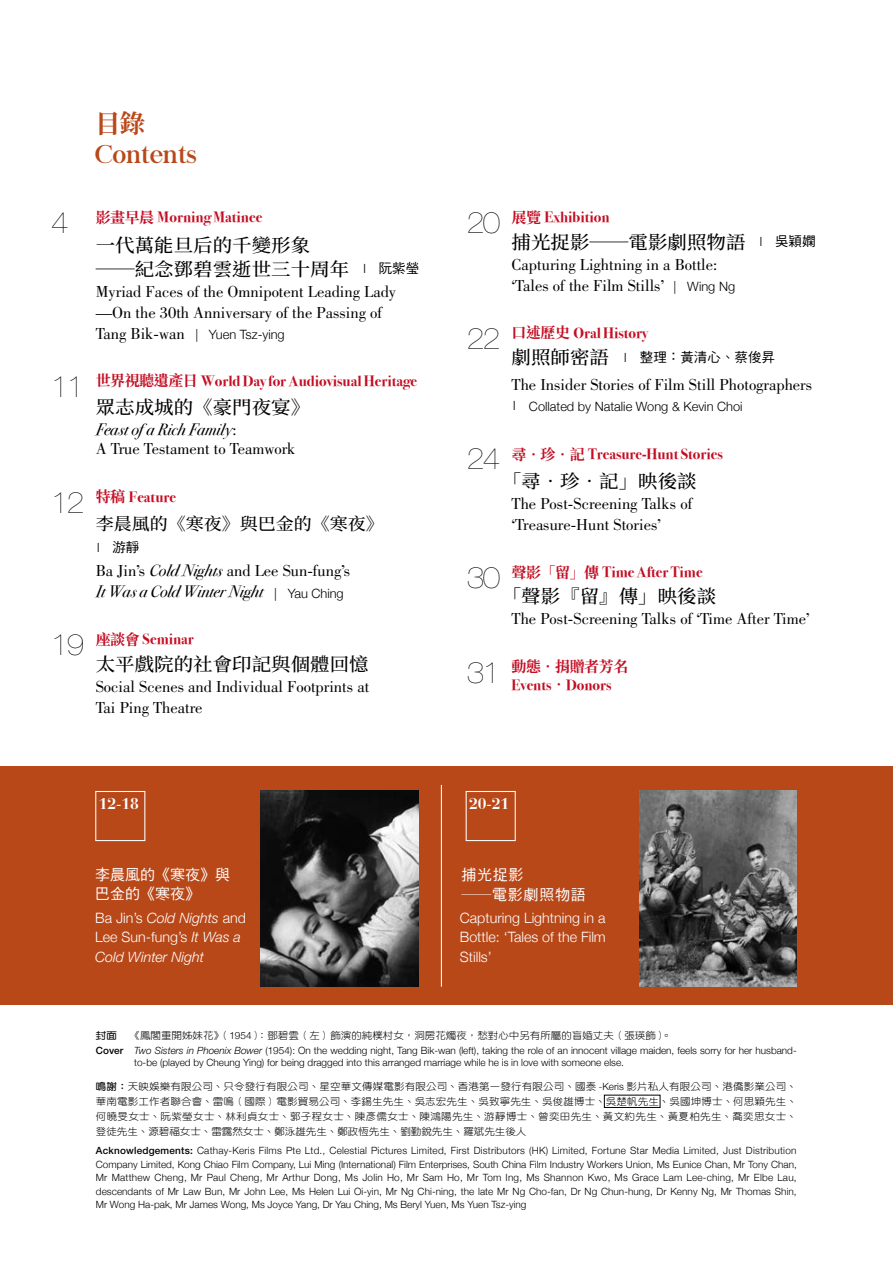
<style>
.page{position:relative;width:893px;height:1263px;background:#fff}
.page>*{position:absolute;margin:0;border:0;box-sizing:border-box;transform-origin:0 0}
.t1{font:25.5px "Chapaza";color:#b94819}
.t2{font:700 25.5px "Source Han Serif TC";color:#b94819}
.t3{font:500 18.6px/24px "Source Han Serif TC";color:#000;scale:1.05 1}
.t4{font:500 17.1px "Source Han Serif TC";color:#000;scale:1.05 1}
.t5{font:16.5px/21px "Bodoni";color:#000}
.t6{font:italic 16.5px "Bodoni Svty Two ITCTT";color:#000}
.t7{font:700 15.6px "Bauer Bodoni";color:#fff}
.t8{font:700 15px "Bodoni Svty Two ITCTT";color:#c30e23}
.t9{font:15px/19.5px "DF Hei Std W5";color:#fff}
.t10{font:15px/20.1px "DF Hei Std W5";letter-spacing:.05em;color:#fff}
.t11{font:700 15px "Source Han Serif TC";letter-spacing:-.03em;color:#c30e23}
.t12{font:italic 300 14.25px/19.5px "Helvetica Neue";color:#fff}
.t13{font:300 14.25px/19.5px "Helvetica Neue";color:#fff;text-align:justify}
.t14{font:13.5px "DF Hei Std W5";color:#000}
.t15{font:300 12.9px "Helvetica Neue";color:#000}
.t16{font:300 10.05px/13.5px "Helvetica Neue";color:#000}
.t17{font:10.05px/15px "DF Yuan Std W3";color:#000;text-align:justify;scale:1.05 1}
.t18{font:10.05px "DF Yuan Std W7";color:#000;scale:1.05 1}
.s1{font-family:"Helvetica Neue";font-weight:200;font-size:30px;color:#000}
.s2{font-family:"Source Han Serif TC"}
.s3{font-family:"DF Hei Std W5";font-weight:400;font-size:13.5px}
.s4{font-family:"Bodoni";font-weight:400;font-size:16.5px}
.s5{font-family:"Bodoni";font-style:normal}
.s6{font-family:"Bodoni Svty Two ITCTT";font-style:italic}
.s7{font-family:"Helvetica Neue";font-weight:300;font-style:normal;font-size:12.9px}
.s8{font-family:"Minion Pro"}
.s9{font-style:normal}
.s10{font-family:"Helvetica Neue";font-weight:300;font-size:12.9px}
.s11{font-family:"Source Han Serif TC";font-weight:500;font-size:18.6px}
.s12{font-family:"Koz Min Pr 6 N"}
.s13{font-family:"Helvetica Neue";font-weight:300}
.s14{font-weight:500}
.s15{font-style:italic}
.s16{font-family:"DF Yuan Std W7"}
</style>
<div class="page">
<div style="left:0;top:766px;width:893px;height:239px;background:#b94819"></div>
<hr style="left:441px;top:785px;width:1px;height:202px;background:#fff">
<div style="left:604px;top:1095px;width:56px;height:13px;border:1px solid #000"></div>
<div style="left:95px;top:791px;width:50px;height:50px;border:1px solid #fff"></div>
<img style="left:261px;top:791px;width:157px;height:195px">
<div style="left:466px;top:791px;width:50px;height:50px;border:1px solid #fff"></div>
<img style="left:640px;top:791px;width:157px;height:195px">
<h1 class="t2" style="left:95px;top:109px;width:52px">目錄</h1>
<h1 class="t1" style="left:95px;top:139px;width:103px">Contents</h1>
<h3 class="t8" style="left:51px;top:205px;width:213px"><span class="s1">4</span> <span class="s2">影畫早晨</span> Morning Matinee</h3>
<h2 class="t3" style="left:96px;top:233px;width:310px">一代萬能旦后的千變形象<br>―紀念鄧碧雲逝世三十周年 <span class="s3">| 阮紫瑩</span></h2>
<h3 class="t5" style="left:96px;top:281px;width:302px">Myriad Faces of the Omnipotent Leading Lady –On the 30th Anniversary of the Passing of</h3>
<p class="t15" style="left:96px;top:324px;width:191px"><span class="s4">Tang Bik-wan</span> | Yuen Tsz-ying</p>
<h3 class="t8" style="left:51px;top:368px;width:368px"><span class="s1">11</span> <span class="s2">世界視聽遺產日</span> World Day for Audiovisual Heritage</h3>
<h2 class="t3" style="left:96px;top:395px;width:206px">眾志成城的《豪門夜宴》</h2>
<h3 class="t6" style="left:96px;top:415px;width:142px">Feast of a Rich Family<span class="s5">:</span></h3>
<h3 class="t5" style="left:96px;top:438px;width:201px">A True Testament to Teamwork</h3>
<h3 class="t8" style="left:51px;top:484px;width:127px"><span class="s1">12</span> <span class="s2">特稿</span> Feature</h3>
<h3 class="t4" style="left:96px;top:514px;width:276px">李晨風的《寒夜》與巴金的《寒夜》</h3>
<h3 class="t14" style="left:97px;top:540px;width:44px">| 游靜</h3>
<h3 class="t5" style="left:96px;top:560px;width:256px">Ba Jin’s <span class="s6">Cold Nights</span> and Lee Sun-fung’s</h3>
<h3 class="t6" style="left:96px;top:577px;width:250px">It Was a Cold Winter Night <span class="s7">| Yau Ching</span></h3>
<h3 class="t8" style="left:51px;top:627px;width:144px"><span class="s1">19</span> <span class="s2">座談會</span> Seminar</h3>
<h2 class="t3" style="left:96px;top:652px;width:261px">太平戲院的社會印記與個體回憶</h2>
<h3 class="t5" style="left:96px;top:676px;width:275px">Social Scenes and Individual Footprints at<br>Tai Ping Theatre</h3>
<h3 class="t7" style="left:99px;top:794px;width:42px">12<span class="s8">-</span>18</h3>
<h3 class="t9" style="left:95px;top:864px;width:136px">李晨風的《寒夜》與巴金的《寒夜》</h3>
<h3 class="t12" style="left:95px;top:908px;width:152px"><span class="s9">Ba Jin’s</span> Cold Nights <span class="s9">and<br>Lee Sun-fung’s</span> It Was a<br>Cold Winter Night</h3>
<h3 class="t8" style="left:467px;top:205px;width:144px"><span class="s1">20</span> <span class="s2">展覽</span> Exhibition</h3>
<h2 class="t3" style="left:512px;top:230px;width:291px">捕光捉影―電影劇照物語 <span class="s3">| 吳穎嫻</span></h2>
<h3 class="t5" style="left:512px;top:254px;width:225px">Capturing Lightning in a Bottle: ‘Tales of the Film Stills’ <span class="s10">| Wing Ng</span></h3>
<h3 class="t8" style="left:467px;top:320px;width:183px"><span class="s1">22</span> <span class="s2">口述歷史</span> Oral History</h3>
<h3 class="t14" style="left:512px;top:350px;width:265px"><span class="s11">劇照師密語</span> | 整理：黃清心、蔡俊昇</h3>
<h3 class="t5" style="left:512px;top:374px;width:302px">The Insider Stories of Film Still Photographers</h3>
<p class="t15" style="left:513px;top:396px;width:231px"><span class="s3">|</span> Collated by Natalie Wong &amp; Kevin Choi</p>
<h3 class="t8" style="left:467px;top:442px;width:257px"><span class="s1">24</span> <span class="s2">尋•珍•記</span> Treasure-Hunt Stories</h3>
<h2 class="t3" style="left:502px;top:469px;width:187px">「尋•珍•記」映後談</h2>
<h3 class="t5" style="left:512px;top:493px;width:182px">The Post-Screening Talks of ‘Treasure-Hunt Stories’</h3>
<h3 class="t8" style="left:467px;top:560px;width:237px"><span class="s1">30</span> <span class="s2">聲影「留」傳</span> Time After Time</h3>
<h2 class="t3" style="left:502px;top:585px;width:206px">「聲影『留』傳」映後談</h2>
<h3 class="t5" style="left:512px;top:608px;width:300px">The Post-Screening Talks of ‘Time After Time’</h3>
<h3 class="t11" style="left:467px;top:658px;width:163px"><span class="s1">31</span> 動態•捐贈者芳名</h3>
<h3 class="t8" style="left:512px;top:672px;width:101px">Events<span class="s2">•</span>Donors</h3>
<h3 class="t7" style="left:469px;top:794px;width:42px">20<span class="s8">-</span>21</h3>
<h3 class="t10" style="left:461px;top:864px;width:126px">捕光捉影<br><span class="s12">―</span>電影劇照物語</h3>
<h3 class="t13" style="left:460px;top:907px;width:147px">Capturing Lightning in a Bottle: ‘Tales of the Film Stills’</h3>
<p class="t18" style="left:96px;top:1030px;width:21px">封面</p>
<p class="t17" style="left:130px;top:1027px;width:518px">《鳳閣重開姊妹花》（<span class="s13">1954</span>）：鄧碧雲（左）飾演的純樸村女，洞房花燭夜，愁對心中另有所屬的盲婚丈夫（張瑛飾）。</p>
<p class="t16" style="left:134px;top:1043px;width:664px;line-height:12px;text-indent:-38px"><span class="s14">Cover</span> <span class="s15">Two Sisters in Phoenix Bower</span> (1954): On the wedding night, Tang Bik-wan (left), taking the role of an innocent village maiden, feels sorry for her husband&shy;to-be (played by Cheung Ying) for being dragged into this arranged marriage while he is in love with someone else.</p>
<p class="t17" style="left:96px;top:1078px;width:669px"><span class="s16">鳴謝：</span>天映娛樂有限公司、只令發行有限公司、星空華文傳媒電影有限公司、香港第一發行有限公司、國泰 -<span class="s13">Keris</span> 影片私人有限公司、港僑影業公司、華南電影工作者聯合會、雷鳴（國際）電影貿易公司、李錫生先生、吳志宏先生、吳致寧先生、吳俊雄博士、吳楚帆先生、吳國坤博士、何思穎先生、何曉旻女士、阮紫瑩女士、林利貞女士、郭子程女士、陳彥儒女士、陳鴻陽先生、游靜博士、曾奕田先生、黃文約先生、黃夏柏先生、喬奕思女士、登徒先生、源碧福女士、雷靄然女士、鄭泳雄先生、鄭政恆先生、劉勤銳先生、羅斌先生後人</p>
<p class="t16" style="left:96px;top:1143px;width:702px;text-align:justify"><span class="s14">Acknowledgements:</span> Cathay-Keris Films Pte Ltd., Celestial Pictures Limited, First Distributors (HK) Limited, Fortune Star Media Limited, Just Distribution Company Limited, Kong Chiao Film Company, Lui Ming (International) Film Enterprises, South China Film Industry Workers Union, Ms Eunice Chan, Mr Tony Chan, Mr Matthew Cheng, Mr Paul Cheng, Mr Arthur Dong, Ms Jolin Ho, Mr Sam Ho, Mr Tom Ing, Ms Shannon Kwo, Ms Grace Lam Lee-ching, Mr Elbe Lau, descendants of Mr Law Bun, Mr John Lee, Ms Helen Lui Oi-yin, Mr Ng Chi-ning, the late Mr Ng Cho-fan, Dr Ng Chun-hung, Dr Kenny Ng, Mr Thomas Shin, Mr Wong Ha-pak, Mr James Wong, Ms Joyce Yang, Dr Yau Ching, Ms Beryl Yuen, Ms Yuen Tsz-ying</p>
</div>
